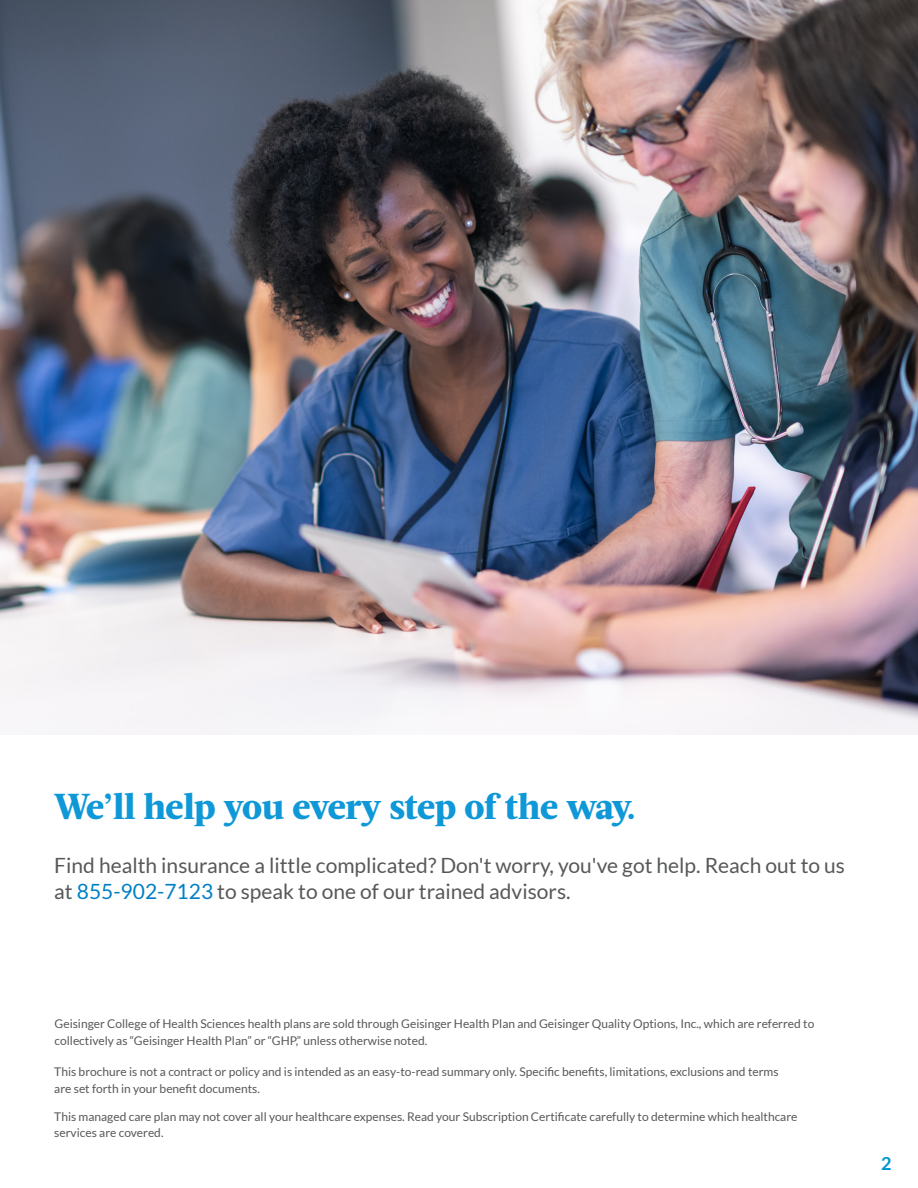
<style>
.page{position:relative;width:918px;height:1188px;background:#fff}
.page>*{position:absolute;margin:0;border:0;box-sizing:border-box;transform-origin:0 0}
.t1{font:800 36px "Acta";letter-spacing:-.01em;color:#0e98d7}
.t2{font:21px/25.5px "Lato";color:#57585a}
.t3{font:700 18px "Lato";color:#0093d4}
.t4{font:12px/16.5px "Lato";color:#57585a}
.s1{color:#007fc5}
</style>
<div class="page">
<img style="left:0;top:0;width:918px;height:734px">
<p class="t1" style="left:54px;top:785px;width:583px">We’ll help you every step of the way.</p>
<p class="t2" style="left:54px;top:853px;width:792px">Find health insurance a little complicated? Don't worry, you've got help. Reach out to us at <span class="s1">855-902-7123</span> to speak to one of our trained advisors.</p>
<p class="t4" style="left:55px;top:1016px;width:761px">Geisinger College of Health Sciences health plans are sold through Geisinger Health Plan and Geisinger Quality Options, Inc., which are referred to collectively as “Geisinger Health Plan” or “GHP,” unless otherwise noted.</p>
<p class="t4" style="left:54px;top:1064px;width:726px">This brochure is not a contract or policy and is intended as an easy-to-read summary only. Specific benefits, limitations, exclusions and terms are set forth in your benefit documents.</p>
<p class="t4" style="left:54px;top:1108px;width:745px">This managed care plan may not cover all your healthcare expenses. Read your Subscription Certificate carefully to determine which healthcare services are covered.</p>
<p class="t3" style="left:881px;top:1153px;width:12px">2</p>
</div>
